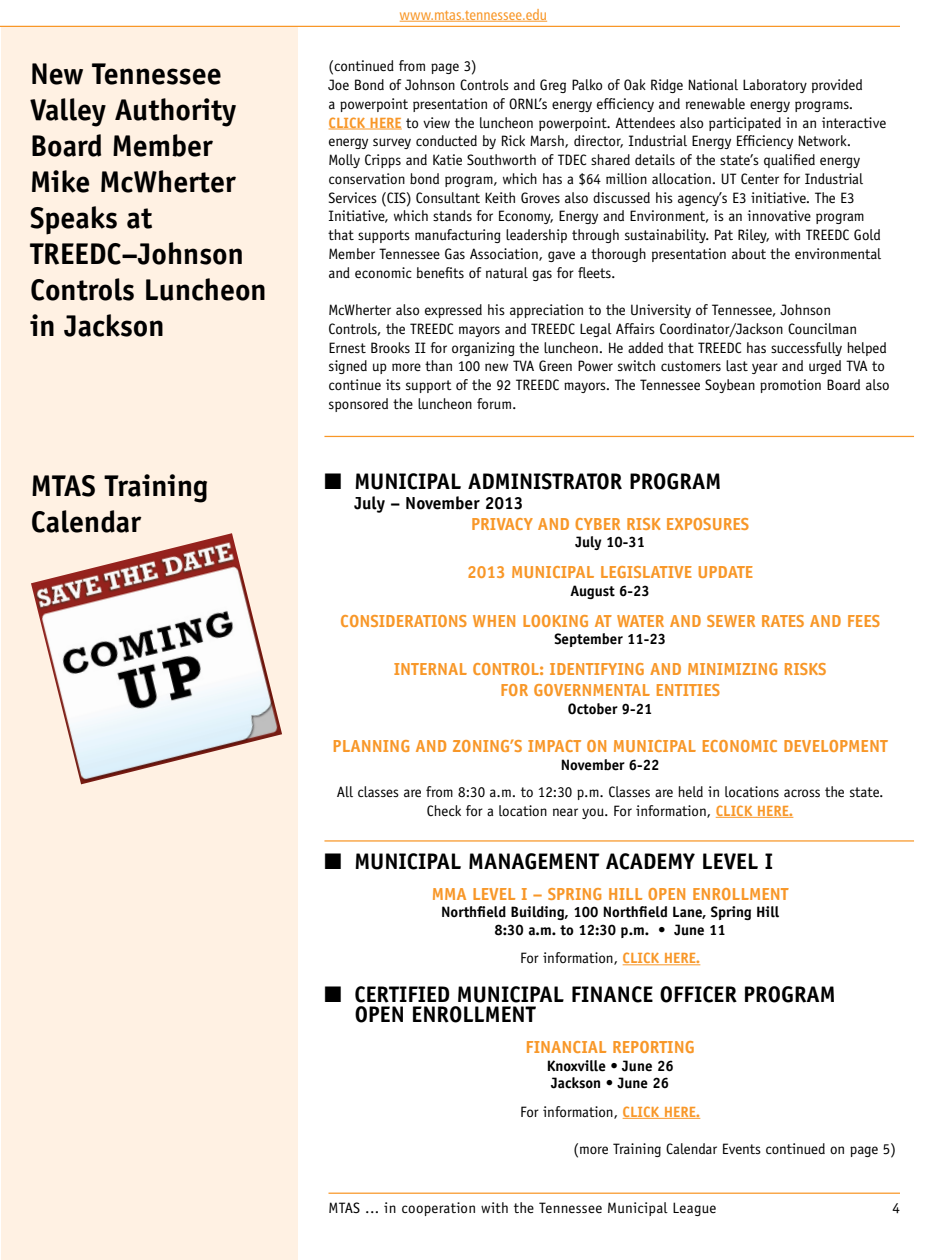
<style>
.page{position:relative;width:945px;height:1260px;background:#fff}
.page>*{position:absolute;margin:0;border:0;box-sizing:border-box;transform-origin:0 0}
.t1{font:700 30px/36px "Officina Sans";color:#000}
.t2{font:700 22.5px/20px "Officina Sans";color:#000}
.t3{font:700 17.5px/21px "Officina Sans";color:#f89728;text-align:center}
.t4{font:700 17.5px "Officina Sans";color:#000}
.t5{font:15px/18.8px "Officina Sans";color:#000}
.t6{font:700 15px/17.5px "Officina Sans";color:#000;text-align:center}
.t7{font:15px "Officina Sans";letter-spacing:.02em;color:#000}
.t8{font:15px "Humanist 777 BT Roman Condensed B";color:#f89728}
.s1{font-weight:700;color:#f89728}
</style>
<div class="page">
<div style="left:1px;top:27px;width:297px;height:1233px;background:#fff1e3"></div>
<hr style="left:328px;top:1193px;width:572px;height:1px;background:#f89728">
<hr style="left:0;top:26px;width:900px;height:1px;background:#f89728">
<hr style="left:400px;top:21px;width:147px;height:1px;background:#f89728">
<hr style="left:328px;top:129px;width:74px;height:1px;background:#f89728">
<hr style="left:324px;top:436px;width:590px;height:1px;background:#f89728">
<img style="left:31px;top:533px;width:251px;height:251px">
<hr style="left:623px;top:964px;width:77px;height:1px;background:#f89728">
<hr style="left:623px;top:1118px;width:77px;height:1px;background:#f89728">
<hr style="left:324px;top:840px;width:590px;height:2px;background:#f89728">
<hr style="left:716px;top:817px;width:77px;height:1px;background:#f89728">
<h1 class="t1" style="left:30px;top:55px;width:238px">New Tennessee<br>Valley Authority<br>Board Member<br>Mike McWherter<br>Speaks at<br>TREEDC–Johnson<br>Controls Luncheon in Jackson</h1>
<h1 class="t1" style="left:31px;top:467px;width:179px">MTAS Training<br>Calendar</h1>
<p class="t8" style="left:400px;top:5px;width:149px">www.mtas.tennessee.edu</p>
<p class="t5" style="left:328px;top:57px;width:559px">(continued from page 3)<br>Joe Bond of Johnson Controls and Greg Palko of Oak Ridge National Laboratory provided<br>a powerpoint presentation of ORNL’s energy efficiency and renewable energy programs.<br><span class="s1">CLICK HERE</span> to view the luncheon powerpoint. Attendees also participated in an interactive energy survey conducted by Rick Marsh, director, Industrial Energy Efficiency Network.<br>Molly Cripps and Katie Southworth of TDEC shared details of the state’s qualified energy conservation bond program, which has a $64 million allocation. UT Center for Industrial Services (CIS) Consultant Keith Groves also discussed his agency’s E3 initiative. The E3<br>Initiative, which stands for Economy, Energy and Environment, is an innovative program that supports manufacturing leadership through sustainability. Pat Riley, with TREEDC Gold Member Tennessee Gas Association, gave a thorough presentation about the environmental and economic benefits of natural gas for fleets.</p>
<p class="t5" style="left:328px;top:301px;width:563px">McWherter also expressed his appreciation to the University of Tennessee, Johnson<br>Controls, the TREEDC mayors and TREEDC Legal Affairs Coordinator/Jackson Councilman Ernest Brooks II for organizing the luncheon. He added that TREEDC has successfully helped signed up more than 100 new TVA Green Power switch customers last year and urged TVA to continue its support of the 92 TREEDC mayors. The Tennessee Soybean promotion Board also sponsored the luncheon forum.</p>
<h2 class="t2" style="left:324px;top:471px;width:398px">■ MUNICIPAL ADMINISTRATOR PROGRAM</h2>
<p class="t4" style="left:354px;top:492px;width:171px">July – November 2013</p>
<p class="t3" style="left:471px;top:513px;width:280px">PRIVACY AND CYBER RISK EXPOSURES</p>
<p class="t6" style="left:575px;top:533px;width:71px">July 10-31</p>
<p class="t3" style="left:467px;top:561px;width:288px">2013 MUNICIPAL LEGISLATIVE UPDATE</p>
<p class="t6" style="left:571px;top:582px;width:81px">August 6-23</p>
<p class="t3" style="left:340px;top:610px;width:541px">CONSIDERATIONS WHEN LOOKING AT WATER AND SEWER RATES AND FEES</p>
<p class="t6" style="left:554px;top:630px;width:113px">September 11-23</p>
<p class="t3" style="left:394px;top:658px;width:434px">INTERNAL CONTROL: IDENTIFYING AND MINIMIZING RISKS<br>FOR GOVERNMENTAL ENTITIES</p>
<p class="t6" style="left:568px;top:700px;width:86px">October 9-21</p>
<p class="t3" style="left:333px;top:735px;width:557px">PLANNING AND ZONING’S IMPACT ON MUNICIPAL ECONOMIC DEVELOPMENT</p>
<p class="t6" style="left:561px;top:756px;width:100px">November 6-22</p>
<p class="t5" style="left:337px;top:783px;width:548px;text-align:center">All classes are from 8:30 a.m. to 12:30 p.m. Classes are held in locations across the state.<br>Check for a location near you. For information, <span class="s1">CLICK HERE.</span></p>
<h2 class="t2" style="left:324px;top:851px;width:450px">■ MUNICIPAL MANAGEMENT ACADEMY LEVEL I</h2>
<p class="t3" style="left:432px;top:883px;width:358px">MMA LEVEL I – SPRING HILL OPEN ENROLLMENT</p>
<p class="t6" style="left:441px;top:903px;width:340px">Northfield Building, 100 Northfield Lane, Spring Hill<br>8:30 a.m. to 12:30 p.m. • June 11</p>
<p class="t5" style="left:520px;top:949px;width:182px">For information, <span class="s1">CLICK HERE.</span></p>
<h2 class="t2" style="left:355px;top:984px;width:482px;text-indent:-30px">■ CERTIFIED MUNICIPAL FINANCE OFFICER PROGRAM<br>OPEN ENROLLMENT</h2>
<p class="t3" style="left:526px;top:1036px;width:10px">financial</p>
<p class="t3" style="left:612px;top:1036px;width:10px">reporting</p>
<p class="t6" style="left:547px;top:1057px;width:128px">Knoxville • June 26<br>Jackson • June 26</p>
<p class="t5" style="left:520px;top:1102px;width:182px">For information, <span class="s1">CLICK HERE.</span></p>
<p class="t5" style="left:574px;top:1140px;width:324px">(more Training Calendar Events continued on page 5)</p>
<p class="t7" style="left:328px;top:1199px;width:390px">MTAS ... in cooperation with the Tennessee Municipal League</p>
<p class="t5" style="left:892px;top:1198px;width:9px">4</p>
</div>
